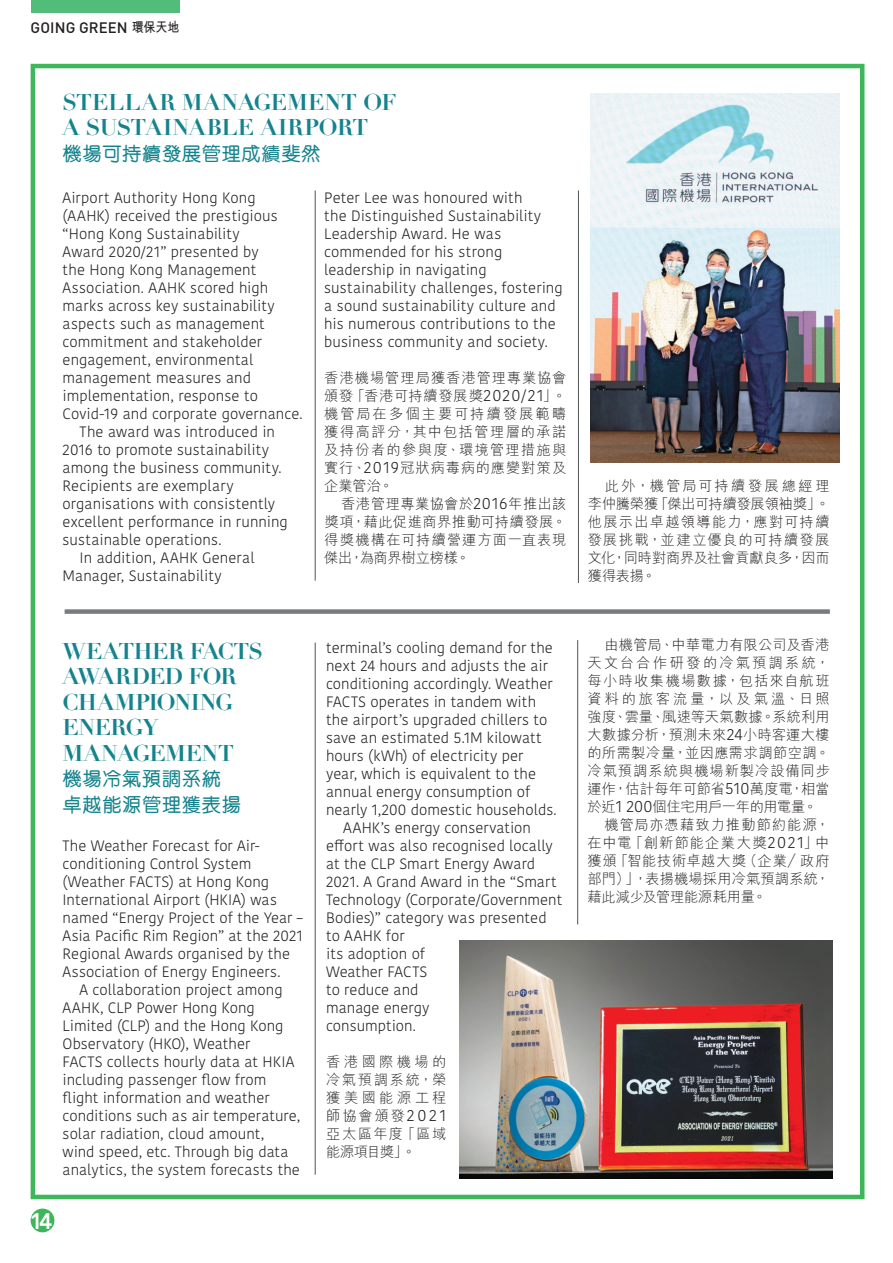
<style>
.page{position:relative;width:893px;height:1263px;background:#fff}
.page>*{position:absolute;margin:0;border:0;box-sizing:border-box;transform-origin:0 0}
.t1{font:700 22.5px/25.5px "Didot LT Std";letter-spacing:-.015em;color:#15838d}
.t2{font:800 22.5px "Avenir";color:#fff}
.t3{font:500 19.5px/25.5px "M Yuen HK";letter-spacing:.02em;color:#15838d}
.t4{font:300 15px/18px "Kohinoor Bangla";letter-spacing:.005em;color:#231f20}
.t5{font:500 15px "DIN";letter-spacing:.005em;color:#231f20}
.t6{font:300 14.25px/18px "M Hei HK";letter-spacing:.055em;color:#231f20;text-align:justify}
.t7{font:300 14.25px "M Hei HK";letter-spacing:.005em;color:#231f20}
.t8{font:300 14.25px "M Hei HK";letter-spacing:.015em;color:#231f20}
.t9{font:300 14.25px "M Hei HK";letter-spacing:-.03em;color:#231f20}
.t10{font:300 14.25px "M Hei HK";letter-spacing:.085em;color:#231f20}
.t11{font:300 14.25px "M Hei HK";letter-spacing:.03em;color:#231f20}
.t12{font:300 14.25px "M Hei HK";letter-spacing:.095em;color:#231f20}
.t13{font:300 14.25px "M Hei HK";letter-spacing:.16em;color:#231f20}
.t14{font:300 14.25px "M Hei HK";letter-spacing:.2em;color:#231f20}
.t15{font:300 14.25px "M Hei HK";letter-spacing:.075em;color:#231f20}
.t16{font:300 14.25px "M Hei HK";letter-spacing:-.015em;color:#231f20}
.s1{font-family:"M Hei HK";font-weight:700;font-size:13.5px}
.s2{font-family:"Kohinoor Bangla";font-size:15.9px}
</style>
<div class="page">
<img style="left:591px;top:94px;width:248px;height:369px">
<hr style="left:578px;top:190px;width:1px;height:393px;background:#505457">
<hr style="left:315px;top:190px;width:1px;height:391px;background:#505457">
<hr style="left:577px;top:640px;width:1px;height:284px;background:#505457">
<hr style="left:315px;top:642px;width:1px;height:533px;background:#505457">
<div style="left:65px;top:609px;width:765px;height:5px;background:#777c80"></div>
<img style="left:459px;top:941px;width:373px;height:237px">
<div style="left:31px;top:64px;width:833px;height:1135px;border:4px solid #3fb659"></div>
<div style="left:31px;top:1208px;width:23px;height:24px;background:#3fb659;border-radius:50%"></div>
<div style="left:31px;top:0;width:149px;height:13px;background:#52bc7b"></div>
<p class="t5" style="left:31px;top:17px;width:150px">GOING GREEN <span class="s1">環保天地</span></p>
<h1 class="t1" style="left:63px;top:90px;width:336px">STELLAR MANAGEMENT OF<br>A SUSTAINABLE AIRPORT</h1>
<h2 class="t3" style="left:63px;top:140px;width:260px">機場可持續發展管理成績斐然</h2>
<p class="t4" style="left:63px;top:188px;width:194px">Airport Authority Hong Kong</p>
<p class="t4" style="left:63px;top:206px;width:217px">(AAHK) received the prestigious</p>
<p class="t4" style="left:63px;top:224px;width:179px">“Hong Kong Sustainability</p>
<p class="t4" style="left:63px;top:242px;width:198px">Award 2020/21” presented by</p>
<p class="t4" style="left:63px;top:260px;width:195px">the Hong Kong Management</p>
<p class="t4" style="left:63px;top:278px;width:207px">Association. AAHK scored high</p>
<p class="t4" style="left:63px;top:296px;width:214px">marks across key sustainability</p>
<p class="t4" style="left:63px;top:314px;width:204px">aspects such as management</p>
<p class="t4" style="left:63px;top:332px;width:201px">commitment and stakeholder</p>
<p class="t4" style="left:63px;top:350px;width:192px">engagement, environmental</p>
<p class="t4" style="left:63px;top:368px;width:190px">management measures and</p>
<p class="t4" style="left:63px;top:386px;width:197px">implementation, response to</p>
<p class="t4" style="left:63px;top:404px;width:241px">Covid-19 and corporate governance.</p>
<p class="t4" style="left:80px;top:422px;width:197px">The award was introduced in</p>
<p class="t4" style="left:63px;top:440px;width:208px">2016 to promote sustainability</p>
<p class="t4" style="left:63px;top:458px;width:221px">among the business community.</p>
<p class="t4" style="left:63px;top:476px;width:173px">Recipients are exemplary</p>
<p class="t4" style="left:63px;top:494px;width:214px">organisations with consistently</p>
<p class="t4" style="left:63px;top:512px;width:227px">excellent performance in running</p>
<p class="t4" style="left:63px;top:530px;width:160px">sustainable operations.</p>
<p class="t4" style="left:80px;top:548px;width:176px">In addition, AAHK General</p>
<p class="t4" style="left:63px;top:566px;width:161px">Manager, Sustainability</p>
<p class="t4" style="left:324px;top:188px;width:240px">Peter Lee was honoured with<br>the Distinguished Sustainability<br>Leadership Award. He was commended for his strong leadership in navigating sustainability challenges, fostering a sound sustainability culture and his numerous contributions to the business community and society.</p>
<p class="t6" style="left:324px;top:368px;width:244px">香港機場管理局獲香港管理專業協會頒發「香港可持續發展獎<span class="s2">2020/21</span>」。機管局在多個主要可持續發展範疇獲得高評分，其中包括管理層的承諾及持份者的參與度、環境管理措施與實行、<span class="s2">2019</span>冠狀病毒病的應變對策及企業管治。</p>
<p class="t6" style="left:324px;top:494px;width:244px;text-indent:17px">香港管理專業協會於<span class="s2">2016</span>年推出該獎項，藉此促進商界推動可持續發展。得獎機構在可持續營運方面一直表現傑出，為商界樹立榜樣。</p>
<h1 class="t1" style="left:63px;top:638px;width:202px">WEATHER FACTS<br>AWARDED FOR<br>CHAMPIONING<br>ENERGY<br>MANAGEMENT</h1>
<h2 class="t3" style="left:63px;top:765px;width:180px">機場冷氣預調系統卓越能源管理獲表揚</h2>
<p class="t4" style="left:63px;top:836px;width:242px">The Weather Forecast for Air&shy;conditioning Control System (Weather FACTS) at Hong Kong<br>International Airport (HKIA) was named “Energy Project of the Year –<br>Asia Pacific Rim Region” at the 2021<br>Regional Awards organised by the<br>Association of Energy Engineers.</p>
<p class="t4" style="left:63px;top:980px;width:239px;text-indent:17px">A collaboration project among<br>AAHK, CLP Power Hong Kong<br>Limited (CLP) and the Hong Kong<br>Observatory (HKO), Weather<br>FACTS collects hourly data at HKIA including passenger flow from flight information and weather conditions such as air temperature, solar radiation, cloud amount,<br>wind speed, etc. Through big data analytics, the system forecasts the</p>
<h1 class="t2" style="left:30px;top:1203px;width:24px">14</h1>
<p class="t4" style="left:326px;top:638px;width:228px">terminal’s cooling demand for the</p>
<p class="t4" style="left:326px;top:656px;width:223px">next 24 hours and adjusts the air</p>
<p class="t4" style="left:326px;top:674px;width:228px">conditioning accordingly. Weather</p>
<p class="t4" style="left:326px;top:692px;width:211px">FACTS operates in tandem with</p>
<p class="t4" style="left:326px;top:710px;width:223px">the airport’s upgraded chillers to</p>
<p class="t4" style="left:326px;top:728px;width:217px">save an estimated 5.1M kilowatt</p>
<p class="t4" style="left:326px;top:746px;width:199px">hours (kWh) of electricity per</p>
<p class="t4" style="left:326px;top:764px;width:211px">year, which is equivalent to the</p>
<p class="t4" style="left:326px;top:782px;width:206px">annual energy consumption of</p>
<p class="t4" style="left:326px;top:800px;width:232px">nearly 1,200 domestic households.</p>
<p class="t4" style="left:343px;top:818px;width:189px">AAHK’s energy conservation</p>
<p class="t4" style="left:326px;top:836px;width:228px">effort was also recognised locally</p>
<p class="t4" style="left:326px;top:854px;width:210px">at the CLP Smart Energy Award</p>
<p class="t4" style="left:326px;top:872px;width:232px">2021. A Grand Award in the “Smart</p>
<p class="t4" style="left:326px;top:890px;width:238px">Technology (Corporate/Government</p>
<p class="t4" style="left:326px;top:908px;width:222px">Bodies)” category was presented</p>
<p class="t4" style="left:326px;top:926px;width:80px">to AAHK for</p>
<p class="t4" style="left:326px;top:944px;width:101px">its adoption of</p>
<p class="t4" style="left:326px;top:962px;width:103px">Weather FACTS</p>
<p class="t4" style="left:326px;top:980px;width:94px">to reduce and</p>
<p class="t4" style="left:326px;top:998px;width:105px">manage energy</p>
<p class="t4" style="left:326px;top:1016px;width:91px">consumption.</p>
<p class="t6" style="left:326px;top:1052px;width:122px">香港國際機場的冷氣預調系統，榮獲美國能源工程師協會頒發<span class="s2">2021</span>亞太區年度「區域能源項目獎」。</p>
<p class="t6" style="left:588px;top:476px;width:243px;text-indent:17px">此外，機管局可持續發展總經理李仲騰榮獲「傑出可持續發展領袖獎」。他展示出卓越領導能力，應對可持續發展挑戰，並建立優良的可持續發展文化，同時對商界及社會貢獻良多，因而獲得表揚。</p>
<p class="t7" style="left:604px;top:635px;width:227px">由機管局、中華電力有限公司及香港</p>
<p class="t13" style="left:587px;top:653px;width:244px">天文台合作研發的冷氣預調系統，</p>
<p class="t12" style="left:587px;top:671px;width:244px">每小時收集機場數據，包括來自航班</p>
<p class="t14" style="left:587px;top:689px;width:244px">資料的旅客流量，以及氣溫、日照</p>
<p class="t8" style="left:587px;top:707px;width:244px">強度、雲量、風速等天氣數據。系統利用</p>
<p class="t8" style="left:587px;top:725px;width:244px">大數據分析，預測未來<span class="s2">24</span>小時客運大樓</p>
<p class="t11" style="left:587px;top:743px;width:244px">的所需製冷量，並因應需求調節空調。</p>
<p class="t6" style="left:587px;top:761px;width:244px">冷氣預調系統與機場新製冷設備同步</p>
<p class="t7" style="left:587px;top:779px;width:244px">運作，估計每年可節省<span class="s2">510</span>萬度電，相當</p>
<p class="t9" style="left:587px;top:797px;width:231px">於近<span class="s2">1 200</span>個住宅用戶一年的用電量。</p>
<p class="t15" style="left:604px;top:815px;width:227px">機管局亦憑藉致力推動節約能源，</p>
<p class="t10" style="left:587px;top:833px;width:244px">在中電「創新節能企業大獎<span class="s2">2021</span>」中</p>
<p class="t6" style="left:587px;top:851px;width:244px">獲頒「智能技術卓越大獎（企業／政府</p>
<p class="t7" style="left:587px;top:869px;width:244px">部門）」，表揚機場採用冷氣預調系統，</p>
<p class="t16" style="left:587px;top:887px;width:181px">藉此減少及管理能源耗用量。</p>
</div>
